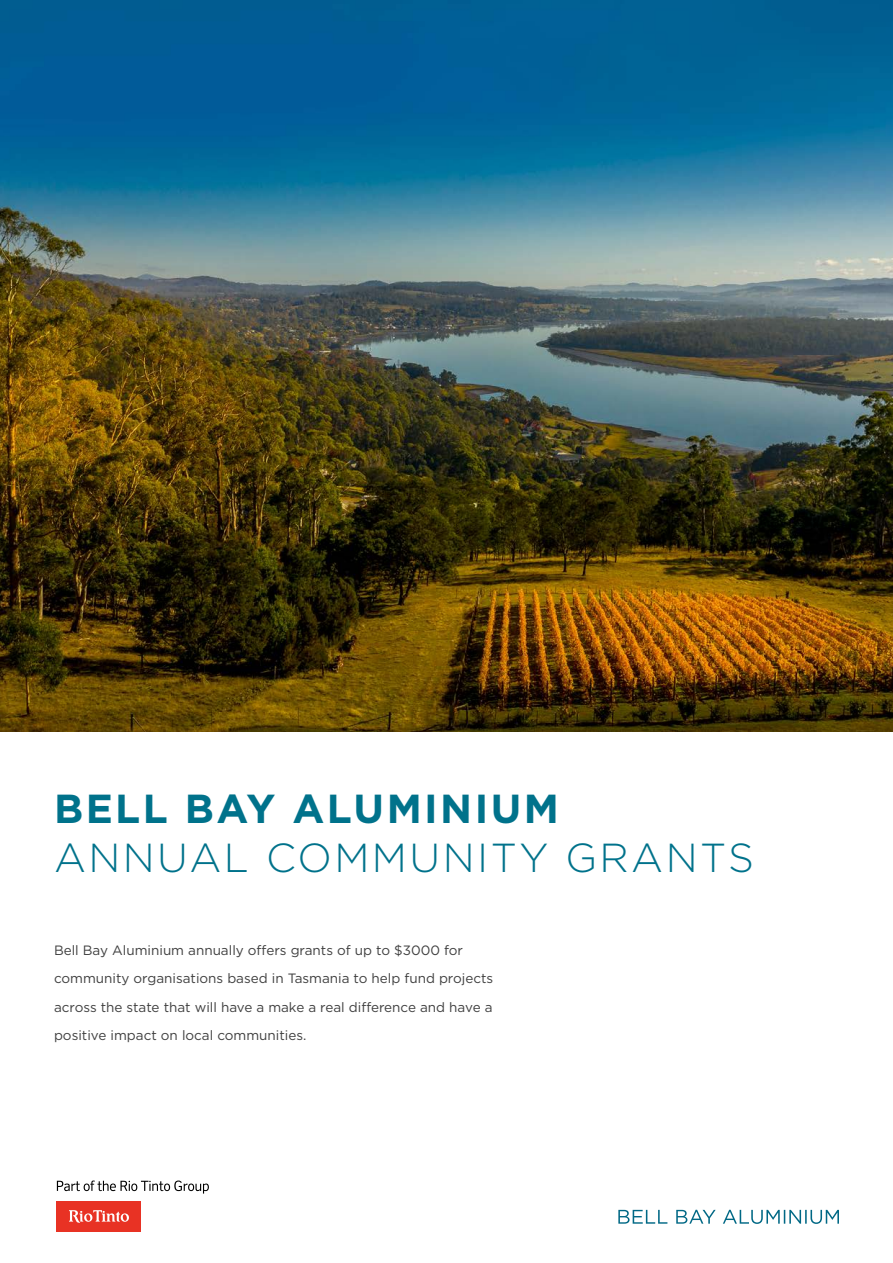
<style>
.page{position:relative;width:893px;height:1263px;background:#fff}
.page>*{position:absolute;margin:0;border:0;box-sizing:border-box;transform-origin:0 0}
.t1{font:300 40.5px "Gotham";letter-spacing:.06em;color:#00728b}
.t2{font:700 40.5px "Gotham";letter-spacing:.06em;color:#00728b}
.t3{font:13.5px/28.5px "Gotham";color:#3f3f3f}
</style>
<div class="page">
<div style="left:57px;top:1201px;width:84px;height:31px;background:#e83224"></div>
<svg style="left:69px;top:1210px;width:60px;height:13px"></svg>
<svg style="left:57px;top:1180px;width:152px;height:13px"></svg>
<img style="left:0;top:0;width:893px;height:731px">
<svg style="left:618px;top:1210px;width:221px;height:14px"></svg>
<h1 class="t2" style="left:54px;top:782px;width:506px">BELL BAY ALUMINIUM</h1>
<h1 class="t1" style="left:54px;top:832px;width:702px">ANNUAL COMMUNITY GRANTS</h1>
<p class="t3" style="left:54px;top:935px;width:441px">Bell Bay Aluminium annually offers grants of up to $3000 for community organisations based in Tasmania to help fund projects across the state that will have a make a real difference and have a positive impact on local communities.</p>
</div>
